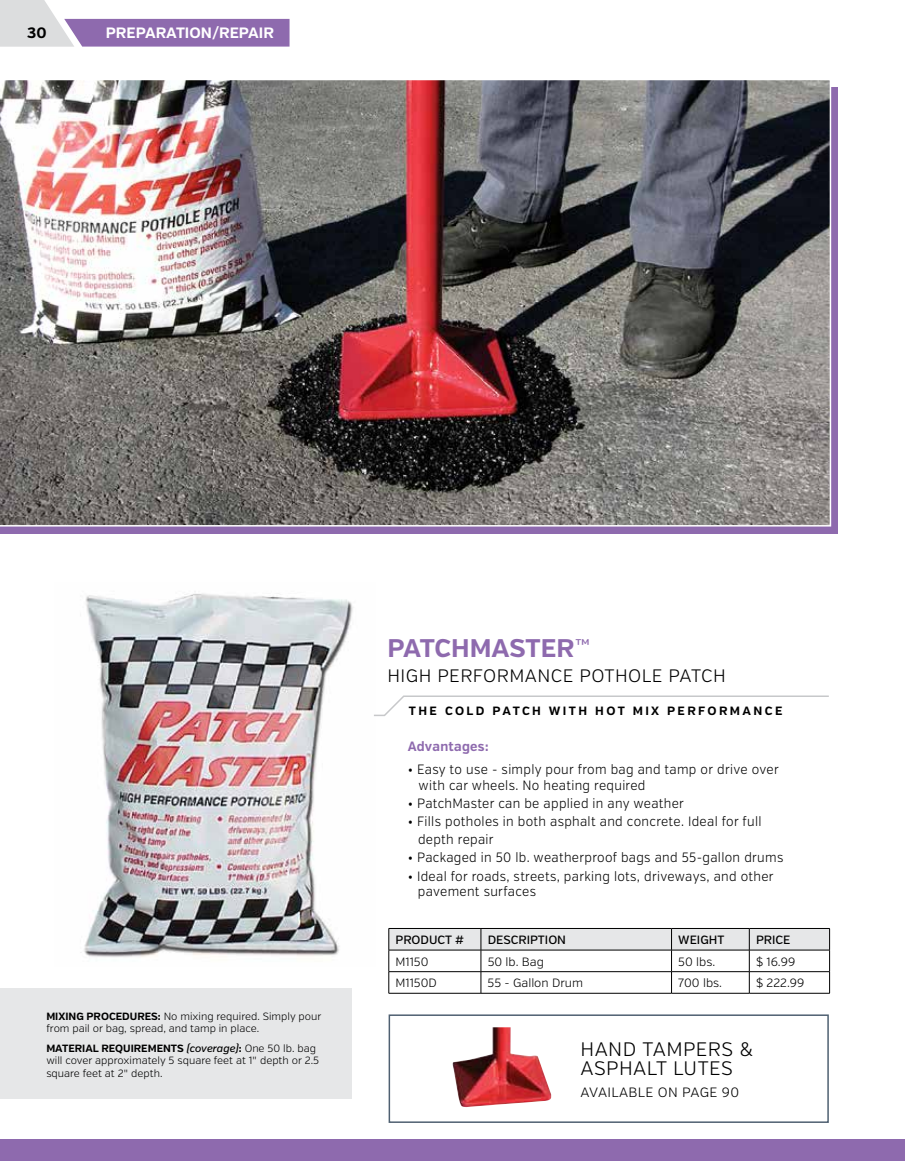
<style>
.page{position:relative;width:905px;height:1161px;background:#fff}
.page>*{position:absolute;margin:0;border:0;box-sizing:border-box;transform-origin:0 0}
.t1{font:700 25.5px "Verb";color:#8e6aae}
.t2{font:300 19.5px/19.5px "Verb";letter-spacing:.025em;color:#000}
.t3{font:300 18px "Verb";letter-spacing:.025em;color:#000}
.t4{font:700 15px "Verb";color:#fff}
.t5{font:700 15px "Verb";color:#000}
.t6{font:300 13.5px/15.8px "Verb";letter-spacing:.025em;color:#000;scale:.93 1}
.t7{font:300 13.5px "Verb";letter-spacing:.025em;color:#000}
.t8{font:700 13.5px "Verb";letter-spacing:.025em;color:#8e6aae;scale:.93 1}
.t9{font:300 12px "Verb";color:#000}
.t10{font:700 12px "Verb";letter-spacing:.2em;color:#000}
.t11{font:500 12px "Verb";color:#000}
.t12{font:300 10.5px/12.6px "Verb";color:#000}
.s1{font-weight:400}
.s2{font-weight:700}
.s3{font-weight:500;font-style:italic}
</style>
<div class="page">
<div style="left:0;top:1139px;width:904px;height:22px;background:#8e6aae"></div>
<svg style="left:0;top:0;width:289px;height:47px"></svg>
<div style="left:0;top:87px;width:837px;height:446px;background:#8e6aae"></div>
<img style="left:0;top:80px;width:831px;height:447px">
<img style="left:80px;top:593px;width:273px;height:364px">
<svg style="left:374px;top:695px;width:455px;height:21px"></svg>
<svg style="left:388px;top:928px;width:442px;height:65px"></svg>
<hr style="left:388px;top:993px;width:93px;height:1px;background:#000">
<hr style="left:481px;top:993px;width:190px;height:1px;background:#000">
<hr style="left:671px;top:993px;width:78px;height:1px;background:#000">
<hr style="left:749px;top:993px;width:80px;height:1px;background:#000">
<div style="left:0;top:988px;width:351px;height:111px;background:#e6e7e8"></div>
<div style="left:388px;top:1014px;width:440px;height:109px;border:2px solid #4f6071"></div>
<img style="left:452px;top:1027px;width:99px;height:80px">
<p class="t5" style="left:27px;top:24px;width:21px">30</p>
<p class="t4" style="left:106px;top:24px;width:169px">PREPARATION/REPAIR</p>
<h1 class="t1" style="left:387px;top:633px;width:205px">PATCHMASTER<span class="s1">™</span></h1>
<h3 class="t3" style="left:387px;top:665px;width:340px">HIGH PERFORMANCE POTHOLE PATCH</h3>
<p class="t10" style="left:409px;top:704px;width:375px">THE COLD PATCH WITH HOT MIX PERFORMANCE</p>
<p class="t8" style="left:407px;top:738px;width:88px">Advantages:</p>
<p class="t6" style="left:418px;top:762px;width:389px;text-indent:-11px">• Easy to use - simply pour from bag and tamp or drive over with car wheels. No heating required</p>
<p class="t6" style="left:407px;top:795px;width:298px">• PatchMaster can be applied in any weather</p>
<p class="t6" style="left:418px;top:812px;width:371px;line-height:18.1px;text-indent:-10px">• Fills potholes in both asphalt and concrete. Ideal for full depth repair</p>
<p class="t6" style="left:407px;top:850px;width:405px">• Packaged in 50 lb. weatherproof bags and 55-gallon drums</p>
<p class="t6" style="left:418px;top:868px;width:384px;text-indent:-10px">• Ideal for roads, streets, parking lots, driveways, and other pavement surfaces</p>
<p class="t11" style="left:395px;top:933px;width:70px">PRODUCT #</p>
<p class="t11" style="left:487px;top:933px;width:80px">DESCRIPTION</p>
<p class="t11" style="left:678px;top:933px;width:48px">WEIGHT</p>
<p class="t11" style="left:756px;top:933px;width:36px">PRICE</p>
<p class="t9" style="left:395px;top:954px;width:34px">M1150</p>
<p class="t9" style="left:487px;top:954px;width:58px">50 lb. Bag</p>
<p class="t9" style="left:678px;top:954px;width:38px">50 lbs.</p>
<p class="t9" style="left:756px;top:954px;width:41px">$ 16.99</p>
<p class="t9" style="left:395px;top:976px;width:43px">M1150D</p>
<p class="t9" style="left:487px;top:976px;width:97px">55 - Gallon Drum</p>
<p class="t9" style="left:678px;top:976px;width:45px">700 lbs.</p>
<p class="t9" style="left:756px;top:976px;width:50px">$ 222.99</p>
<p class="t12" style="left:46px;top:1010px;width:276px"><span class="s2">MIXING PROCEDURES:</span> No mixing required. Simply pour from pail or bag, spread, and tamp in place.</p>
<p class="t12" style="left:46px;top:1042px;width:274px"><span class="s2">MATERIAL REQUIREMENTS</span> <span class="s3">(coverage)</span><span class="s2">:</span> One 50 lb. bag will cover approximately 5 square feet at 1" depth or 2.5 square feet at 2" depth.</p>
<h2 class="t2" style="left:580px;top:1039px;width:174px">HAND TAMPERS &amp;<br>ASPHALT LUTES</h2>
<p class="t7" style="left:580px;top:1085px;width:160px">AVAILABLE ON PAGE 90</p>
</div>
